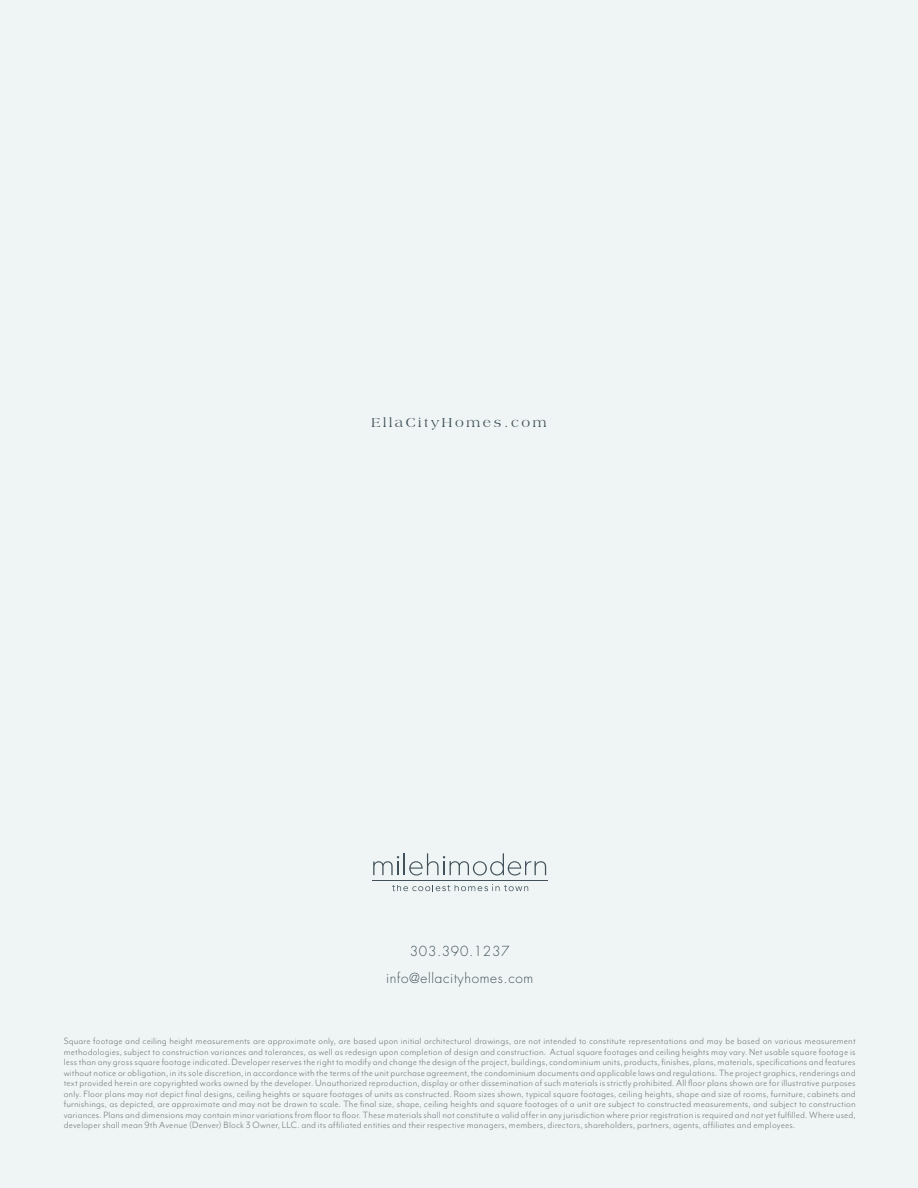
<style>
.page{position:relative;width:918px;height:1188px;background:#fff}
.page>*{position:absolute;margin:0;border:0;box-sizing:border-box;transform-origin:0 0}
.t1{font:300 13.5px "Futura Std";letter-spacing:.05em;color:#40515a}
.t2{font:13.5px "Americana BT";letter-spacing:.2em;color:#40515a}
.Disclaimer{font:10.5px/10.5px "Mr Eaves Mod OT";letter-spacing:.015em;color:#7c7c81;text-align:justify}
</style>
<div class="page">
<div style="left:0;top:0;width:918px;height:1187px;background:#eff5f4"></div>
<svg style="left:373px;top:853px;width:173px;height:23px"></svg>
<svg style="left:392px;top:884px;width:136px;height:7px"></svg>
<hr style="left:372px;top:880px;width:175px;height:1px;background:#415059">
<p class="t2" style="left:371px;top:414px;width:177px">EllaCityHomes.com</p>
<p class="t1" style="left:410px;top:943px;width:101px">303.390.1237</p>
<p class="t1" style="left:386px;top:970px;width:149px">info@ellacityhomes.com</p>
<p class="Disclaimer" style="left:64px;top:1036px;width:794px">Square footage and ceiling height measurements are approximate only, are based upon initial architectural drawings, are not intended to constitute representations and may be based on various measurement methodologies, subject to construction variances and tolerances, as well as redesign upon completion of design and construction. Actual square footages and ceiling heights may vary. Net usable square footage is less than any gross square footage indicated. Developer reserves the right to modify and change the design of the project, buildings, condominium units, products, finishes, plans, materials, specifications and features without notice or obligation, in its sole discretion, in accordance with the terms of the unit purchase agreement, the condominium documents and applicable laws and regulations. The project graphics, renderings and text provided herein are copyrighted works owned by the developer. Unauthorized reproduction, display or other dissemination of such materials is strictly prohibited. All floor plans shown are for illustrative purposes only. Floor plans may not depict final designs, ceiling heights or square footages of units as constructed. Room sizes shown, typical square footages, ceiling heights, shape and size of rooms, furniture, cabinets and furnishings, as depicted, are approximate and may not be drawn to scale. The final size, shape, ceiling heights and square footages of a unit are subject to constructed measurements, and subject to construction variances. Plans and dimensions may contain minor variations from floor to floor. These materials shall not constitute a valid offer in any jurisdiction where prior registration is required and not yet fulfilled. Where used, developer shall mean 9th Avenue (Denver) Block 3 Owner, LLC. and its affiliated entities and their respective managers, members, directors, shareholders, partners, agents, affiliates and employees.</p>
</div>
